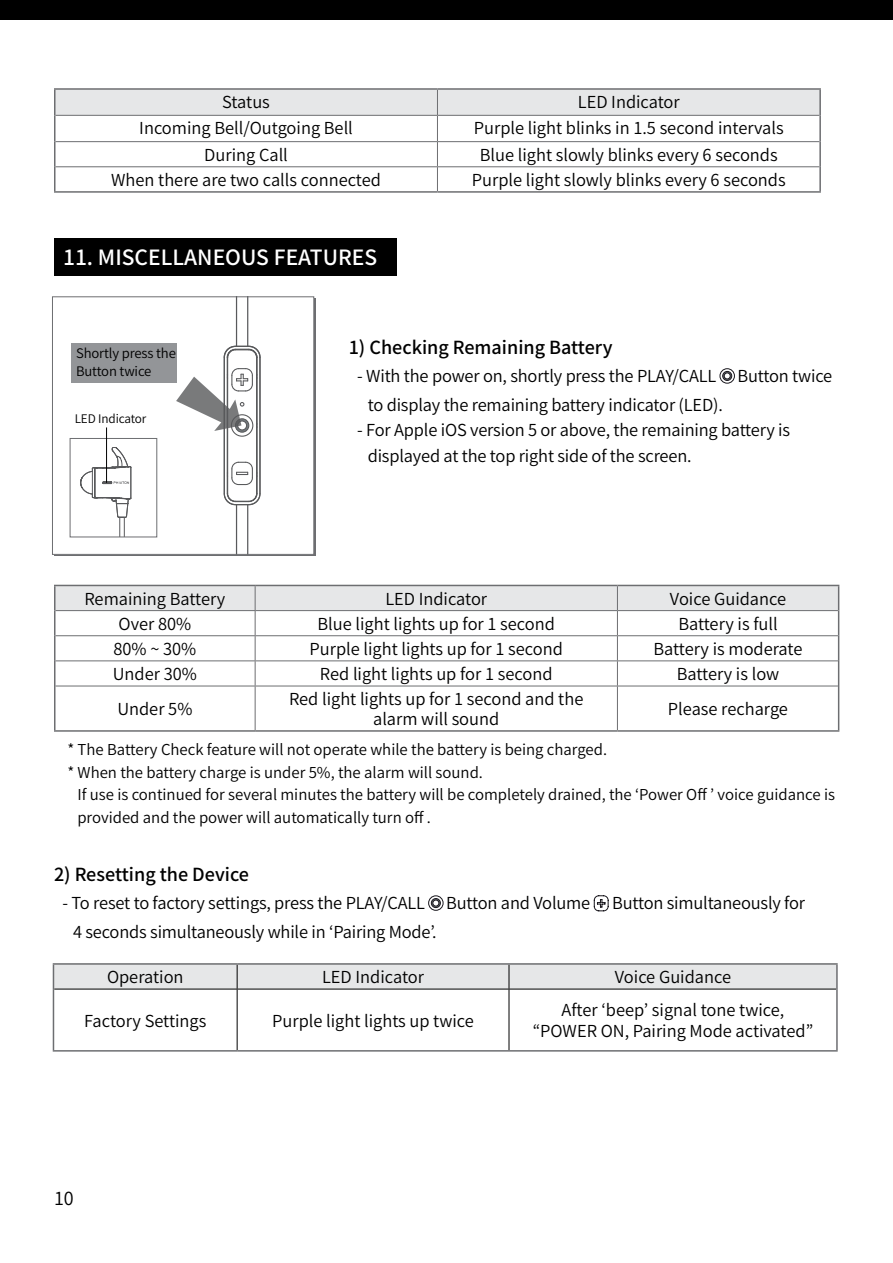
<style>
.page{position:relative;width:893px;height:1263px;background:#fff}
.page>*{position:absolute;margin:0;border:0;box-sizing:border-box;transform-origin:0 0}
.t1{font:500 21px "Source Han Sans";color:#fff}
.t2{font:500 18px "Source Han Sans";color:#000}
.t3{font:18px "Source Han Sans";color:#000}
.t4{font:16.5px/25.5px "Source Han Sans";color:#000;text-align:center}
.t5{font:15px/22.5px "Source Han Sans";color:#000}
.t6{font:13.2px/18.1px "Source Han Sans";letter-spacing:-.01em;color:#000}
.t7{font:11.85px "Source Han Sans";letter-spacing:-.01em;color:#000}
</style>
<div class="page">
<div style="left:0;top:0;width:893px;height:19px;background:#000"></div>
<svg style="left:720px;top:368px;width:15px;height:16px"></svg>
<div style="left:54px;top:238px;width:343px;height:38px;background:#000"></div>
<hr style="left:56px;top:686px;width:199px;height:1px;background:#6d6e71">
<hr style="left:255px;top:686px;width:362px;height:1px;background:#6d6e71">
<hr style="left:255px;top:686px;width:1px;height:44px;background:#6d6e71">
<hr style="left:617px;top:686px;width:221px;height:1px;background:#6d6e71">
<hr style="left:617px;top:686px;width:1px;height:44px;background:#6d6e71">
<hr style="left:54px;top:585px;width:201px;height:1px;background:#6d6e71">
<hr style="left:54px;top:586px;width:2px;height:25px;background:#6d6e71">
<hr style="left:54px;top:611px;width:2px;height:25px;background:#6d6e71">
<hr style="left:54px;top:636px;width:2px;height:25px;background:#6d6e71">
<hr style="left:54px;top:661px;width:2px;height:25px;background:#6d6e71">
<svg style="left:55px;top:585px;width:784px;height:101px"></svg>
<hr style="left:54px;top:686px;width:2px;height:44px;background:#6d6e71">
<hr style="left:838px;top:686px;width:1px;height:44px;background:#6d6e71">
<hr style="left:54px;top:730px;width:201px;height:2px;background:#6d6e71">
<hr style="left:255px;top:730px;width:362px;height:2px;background:#6d6e71">
<hr style="left:617px;top:730px;width:222px;height:2px;background:#6d6e71">
<svg style="left:176px;top:299px;width:85px;height:253px"></svg>
<div style="left:52px;top:297px;width:262px;height:257px;border:1px solid #6d6e71"></div>
<svg style="left:428px;top:895px;width:15px;height:16px"></svg>
<svg style="left:594px;top:895px;width:15px;height:16px"></svg>
<hr style="left:54px;top:989px;width:183px;height:1px;background:#000">
<hr style="left:237px;top:989px;width:272px;height:1px;background:#000">
<hr style="left:237px;top:989px;width:1px;height:61px;background:#000">
<hr style="left:509px;top:989px;width:327px;height:1px;background:#000">
<hr style="left:509px;top:989px;width:1px;height:61px;background:#000">
<hr style="left:53px;top:963px;width:184px;height:2px;background:#6d6e71">
<div style="left:53px;top:964px;width:783px;height:25px;background:#e6e7e8"></div>
<hr style="left:237px;top:963px;width:272px;height:2px;background:#6d6e71">
<hr style="left:509px;top:963px;width:329px;height:2px;background:#6d6e71">
<hr style="left:836px;top:965px;width:2px;height:24px;background:#6d6e71">
<hr style="left:53px;top:989px;width:1px;height:61px;background:#6d6e71">
<hr style="left:836px;top:989px;width:2px;height:61px;background:#6d6e71">
<hr style="left:53px;top:1050px;width:184px;height:1px;background:#6d6e71">
<hr style="left:237px;top:1050px;width:272px;height:1px;background:#6d6e71">
<hr style="left:509px;top:1050px;width:329px;height:1px;background:#6d6e71">
<div style="left:71px;top:343px;width:106px;height:39px;background:#939598"></div>
<svg style="left:80px;top:447px;width:52px;height:88px"></svg>
<div style="left:70px;top:438px;width:87px;height:99px;border:1px solid #6d6e71"></div>
<hr style="left:106px;top:427px;width:1px;height:56px;background:#000">
<svg style="left:56px;top:90px;width:763px;height:101px"></svg>
<hr style="left:54px;top:88px;width:383px;height:2px;background:#6d6e71">
<hr style="left:54px;top:90px;width:2px;height:25px;background:#6d6e71">
<hr style="left:437px;top:88px;width:384px;height:2px;background:#6d6e71">
<hr style="left:819px;top:90px;width:2px;height:25px;background:#6d6e71">
<hr style="left:54px;top:115px;width:2px;height:27px;background:#6d6e71">
<hr style="left:819px;top:115px;width:2px;height:27px;background:#6d6e71">
<hr style="left:54px;top:142px;width:2px;height:25px;background:#6d6e71">
<hr style="left:819px;top:142px;width:2px;height:25px;background:#6d6e71">
<hr style="left:54px;top:167px;width:2px;height:24px;background:#6d6e71">
<hr style="left:819px;top:167px;width:2px;height:24px;background:#6d6e71">
<hr style="left:54px;top:191px;width:383px;height:2px;background:#6d6e71">
<hr style="left:437px;top:191px;width:384px;height:2px;background:#6d6e71">
<p class="t4" style="left:222px;top:90px;width:49px">Status</p>
<p class="t4" style="left:578px;top:90px;width:103px">LED Indicator</p>
<p class="t4" style="left:139px;top:116px;width:215px">Incoming Bell/Outgoing Bell</p>
<p class="t4" style="left:474px;top:116px;width:311px">Purple light blinks in 1.5 second intervals</p>
<p class="t4" style="left:204px;top:142px;width:85px">During Call</p>
<p class="t4" style="left:480px;top:142px;width:299px">Blue light slowly blinks every 6 seconds</p>
<p class="t4" style="left:111px;top:167px;width:271px">When there are two calls connected</p>
<p class="t4" style="left:472px;top:167px;width:315px">Purple light slowly blinks every 6 seconds</p>
<p class="t1" style="left:63px;top:246px;width:316px">11. MISCELLANEOUS FEATURES</p>
<p class="t6" style="left:76px;top:344px;width:101px">Shortly press the<br>Button twice</p>
<p class="t7" style="left:75px;top:412px;width:73px">LED Indicator</p>
<p class="t2" style="left:349px;top:337px;width:265px">1) Checking Remaining Battery</p>
<p class="t4" style="left:357px;top:364px;width:361px">- With the power on, shortly press the PLAY/CALL</p>
<p class="t4" style="left:738px;top:364px;width:96px">Button twice</p>
<p class="t4" style="left:368px;top:392px;width:357px">to display the remaining battery indicator (LED).</p>
<p class="t4" style="left:368px;top:418px;width:424px;text-align:left;text-indent:-11px">- For Apple iOS version 5 or above, the remaining battery is displayed at the top right side of the screen.</p>
<p class="t4" style="left:84px;top:586px;width:142px">Remaining Battery</p>
<p class="t4" style="left:385px;top:586px;width:103px">LED Indicator</p>
<p class="t4" style="left:670px;top:586px;width:118px">Voice Guidance</p>
<p class="t4" style="left:119px;top:611px;width:74px">Over 80%</p>
<p class="t4" style="left:317px;top:611px;width:239px">Blue light lights up for 1 second</p>
<p class="t4" style="left:678px;top:611px;width:101px">Battery is full</p>
<p class="t4" style="left:113px;top:636px;width:84px">80% ~ 30%</p>
<p class="t4" style="left:309px;top:636px;width:255px">Purple light lights up for 1 second</p>
<p class="t4" style="left:653px;top:636px;width:151px">Battery is moderate</p>
<p class="t4" style="left:113px;top:661px;width:86px">Under 30%</p>
<p class="t4" style="left:320px;top:661px;width:234px">Red light lights up for 1 second</p>
<p class="t4" style="left:677px;top:661px;width:104px">Battery is low</p>
<p class="t4" style="left:117px;top:697px;width:77px">Under 5%</p>
<p class="t4" style="left:289px;top:689px;width:296px;line-height:19.8px">Red light lights up for 1 second and the alarm will sound</p>
<p class="t4" style="left:668px;top:697px;width:122px">Please recharge</p>
<p class="t5" style="left:67px;top:739px;width:541px">* The Battery Check feature will not operate while the battery is being charged. * When the battery charge is under 5%, the alarm will sound.</p>
<p class="t5" style="left:77px;top:784px;width:759px">If use is continued for several minutes the battery will be completely drained, the ‘Power Off ’ voice guidance is provided and the power will automatically turn off .</p>
<p class="t2" style="left:54px;top:864px;width:197px">2) Resetting the Device</p>
<p class="t4" style="left:63px;top:891px;width:364px">- To reset to factory settings, press the PLAY/CALL</p>
<p class="t4" style="left:446px;top:891px;width:146px">Button and Volume</p>
<p class="t4" style="left:612px;top:891px;width:195px">Button simultaneously for</p>
<p class="t4" style="left:73px;top:919px;width:365px">4 seconds simultaneously while in ‘Pairing Mode’.</p>
<p class="t4" style="left:107px;top:965px;width:78px">Operation</p>
<p class="t4" style="left:322px;top:965px;width:103px">LED Indicator</p>
<p class="t4" style="left:615px;top:965px;width:118px">Voice Guidance</p>
<p class="t4" style="left:84px;top:1008px;width:124px">Factory Settings</p>
<p class="t4" style="left:272px;top:1008px;width:203px">Purple light lights up twice</p>
<p class="t4" style="left:533px;top:1000px;width:282px;line-height:21px">After ‘beep’ signal tone twice, “POWER ON, Pairing Mode activated”</p>
<p class="t3" style="left:54px;top:1188px;width:21px">10</p>
</div>
